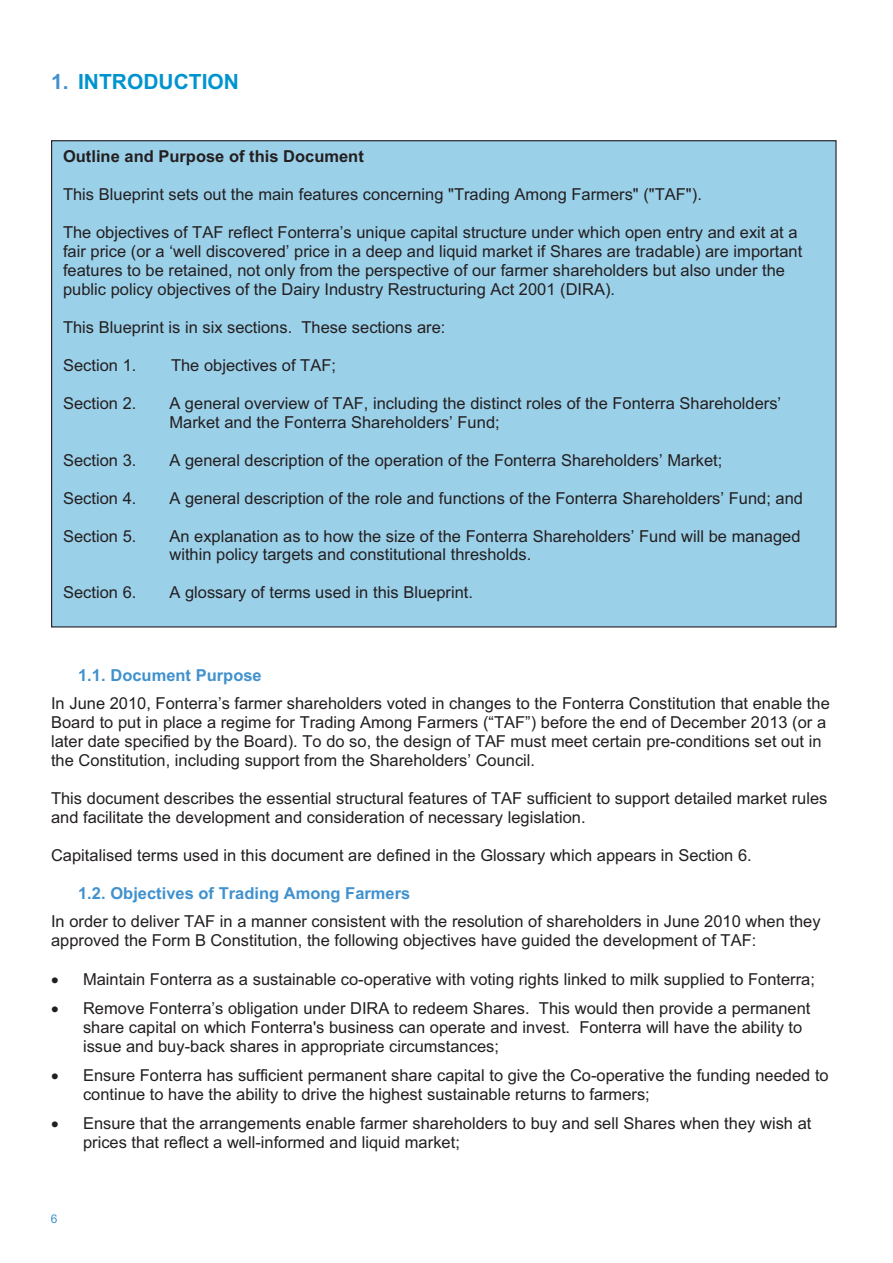
<style>
.page{position:relative;width:893px;height:1263px;background:#fff}
.page>*{position:absolute;margin:0;border:0;box-sizing:border-box;transform-origin:0 0}
.t1{font:700 21px "Arial";color:#0094cf}
.t2{font:16.5px/18.9px "Arial";color:#231f20}
.t3{font:700 16.5px "Arial";color:#4091ce}
.t4{font:700 16.5px "Arial";color:#231f20}
.t5{font:12px "Arial";color:#4091ce}
.s1{color:#4091ce}
</style>
<div class="page">
<div style="left:52px;top:141px;width:784px;height:486px;background:#9bd0e9"></div>
<p class="t1" style="left:51px;top:74px;width:189px"><span class="s1">1.</span> INTRODUCTION</p>
<p class="t4" style="left:63px;top:150px;width:302px">Outline and Purpose of this Document</p>
<p class="t2" style="left:63px;top:186px;width:640px">This Blueprint sets out the main features concerning "Trading Among Farmers" ("TAF").</p>
<p class="t2" style="left:63px;top:224px;width:741px">The objectives of TAF reflect Fonterra’s unique capital structure under which open entry and exit at a fair price (or a ‘well discovered’ price in a deep and liquid market if Shares are tradable) are important features to be retained, not only from the perspective of our farmer shareholders but also under the public policy objectives of the Dairy Industry Restructuring Act 2001 (DIRA).</p>
<p class="t2" style="left:63px;top:319px;width:384px">This Blueprint is in six sections. These sections are:</p>
<p class="t2" style="left:63px;top:357px;width:75px">Section 1.</p>
<p class="t2" style="left:171px;top:357px;width:166px">The objectives of TAF;</p>
<p class="t2" style="left:63px;top:395px;width:75px">Section 2.</p>
<p class="t2" style="left:169px;top:395px;width:613px">A general overview of TAF, including the distinct roles of the Fonterra Shareholders’<br>Market and the Fonterra Shareholders’ Fund;</p>
<p class="t2" style="left:63px;top:452px;width:75px">Section 3.</p>
<p class="t2" style="left:169px;top:452px;width:554px">A general description of the operation of the Fonterra Shareholders’ Market;</p>
<p class="t2" style="left:63px;top:490px;width:75px">Section 4.</p>
<p class="t2" style="left:169px;top:490px;width:635px">A general description of the role and functions of the Fonterra Shareholders’ Fund; and</p>
<p class="t2" style="left:63px;top:528px;width:75px">Section 5.</p>
<p class="t2" style="left:169px;top:528px;width:632px">An explanation as to how the size of the Fonterra Shareholders’ Fund will be managed within policy targets and constitutional thresholds.</p>
<p class="t2" style="left:63px;top:585px;width:75px">Section 6.</p>
<p class="t2" style="left:169px;top:585px;width:305px">A glossary of terms used in this Blueprint.</p>
<p class="t3" style="left:78px;top:669px;width:185px">1.1. Document Purpose</p>
<p class="t2" style="left:51px;top:695px;width:780px">In June 2010, Fonterra’s farmer shareholders voted in changes to the Fonterra Constitution that enable the Board to put in place a regime for Trading Among Farmers (“TAF”) before the end of December 2013 (or a later date specified by the Board). To do so, the design of TAF must meet certain pre-conditions set out in the Constitution, including support from the Shareholders’ Council.</p>
<p class="t2" style="left:51px;top:790px;width:778px">This document describes the essential structural features of TAF sufficient to support detailed market rules and facilitate the development and consideration of necessary legislation.</p>
<p class="t2" style="left:51px;top:847px;width:702px">Capitalised terms used in this document are defined in the Glossary which appears in Section 6.</p>
<p class="t3" style="left:78px;top:887px;width:334px">1.2. Objectives of Trading Among Farmers</p>
<p class="t2" style="left:51px;top:913px;width:771px">In order to deliver TAF in a manner consistent with the resolution of shareholders in June 2010 when they approved the Form B Constitution, the following objectives have guided the development of TAF:</p>
<p class="t2" style="left:83px;top:966px;width:733px;line-height:29.1px">Maintain Fonterra as a sustainable co-operative with voting rights linked to milk supplied to Fonterra;<br>Remove Fonterra’s obligation under DIRA to redeem Shares. This would then provide a permanent</p>
<p class="t2" style="left:83px;top:1019px;width:721px">share capital on which Fonterra's business can operate and invest. Fonterra will have the ability to issue and buy-back shares in appropriate circumstances;</p>
<p class="t2" style="left:83px;top:1067px;width:747px">Ensure Fonterra has sufficient permanent share capital to give the Co-operative the funding needed to continue to have the ability to drive the highest sustainable returns to farmers;</p>
<p class="t2" style="left:83px;top:1115px;width:730px">Ensure that the arrangements enable farmer shareholders to buy and sell Shares when they wish at prices that reflect a well-informed and liquid market;</p>
<p class="t5" style="left:51px;top:1214px;width:8px">6</p>
</div>
